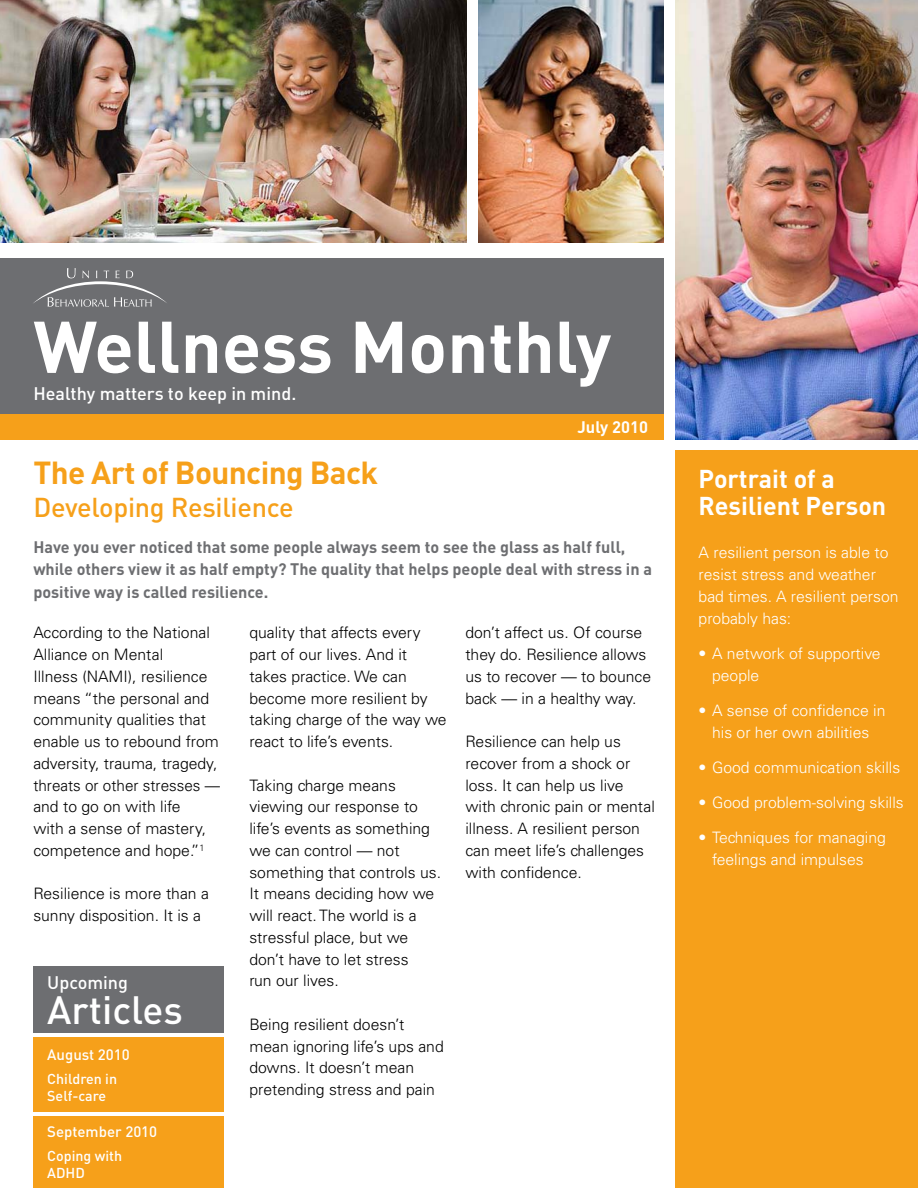
<style>
.page{position:relative;width:918px;height:1188px;background:#fff}
.page>*{position:absolute;margin:0;border:0;box-sizing:border-box;transform-origin:0 0}
.t1{font:700 72px "DIN";color:#fff}
.t2{font:500 39px "DIN";color:#fff}
.t3{font:700 31.5px "DIN";letter-spacing:-.02em;color:#f6a01a}
.t4{font:500 27px "DIN";letter-spacing:-.01em;color:#f6a01a}
.t5{font:700 25.5px/27px "DIN";color:#fff}
.t6{font:500 18px "DIN";color:#fff}
.t7{font:700 16.5px/22.5px "DIN";color:#6d6e71}
.t8{font:700 16.5px "DIN";color:#fff}
.t9{font:300 15.75px/21.8px "Univers";color:#000}
.t10{font:300 15.75px/21.8px "Univers";color:#fff}
.t11{font:500 15px "DIN";color:#fff}
.t12{font:500 14.25px/17.2px "DIN";color:#fff}
</style>
<div class="page">
<div style="left:0;top:258px;width:663px;height:182px;background:#6d6e71"></div>
<div style="left:0;top:415px;width:663px;height:25px;background:#f6a01a"></div>
<div style="left:675px;top:450px;width:243px;height:738px;background:#f6a01a"></div>
<img style="left:0;top:0;width:466px;height:243px">
<img style="left:675px;top:0;width:243px;height:439px">
<div style="left:33px;top:1116px;width:191px;height:72px;background:#f6a01a"></div>
<div style="left:34px;top:1037px;width:190px;height:74px;background:#f6a01a"></div>
<div style="left:34px;top:966px;width:190px;height:67px;background:#6d6e71"></div>
<img style="left:478px;top:0;width:186px;height:243px">
<svg style="left:33px;top:268px;width:134px;height:39px"></svg>
<h1 class="t1" style="left:33px;top:300px;width:580px">Wellness Monthly</h1>
<p class="t6" style="left:33px;top:382px;width:265px">Healthy matters to keep in mind.</p>
<h3 class="t3" style="left:33px;top:452px;width:346px">The Art of Bouncing Back</h3>
<h3 class="t4" style="left:33px;top:490px;width:262px">Developing Resilience</h3>
<p class="t8" style="left:577px;top:416px;width:72px">July 2010</p>
<p class="t7" style="left:33px;top:535px;width:620px">Have you ever noticed that some people always seem to see the glass as half full, while others view it as half empty? The quality that helps people deal with stress in a positive way is called resilience.</p>
<p class="t9" style="left:33px;top:622px;width:188px">According to the National<br>Alliance on Mental<br>Illness (NAMI), resilience means “the personal and community qualities that enable us to rebound from adversity, trauma, tragedy, threats or other stresses — and to go on with life<br>with a sense of mastery, competence and hope.”<sup>1</sup></p>
<p class="t9" style="left:33px;top:883px;width:177px">Resilience is more than a sunny disposition. It is a</p>
<p class="t6" style="left:47px;top:971px;width:82px">Upcoming</p>
<h2 class="t2" style="left:47px;top:985px;width:137px">Articles</h2>
<p class="t11" style="left:47px;top:1045px;width:84px">August 2010</p>
<p class="t12" style="left:47px;top:1069px;width:71px">Children in<br>Self-care</p>
<p class="t11" style="left:47px;top:1122px;width:112px">September 2010</p>
<p class="t12" style="left:47px;top:1147px;width:76px">Coping with<br>ADHD</p>
<p class="t9" style="left:249px;top:622px;width:199px">quality that affects every part of our lives. And it takes practice. We can become more resilient by taking charge of the way we react to life’s events.</p>
<p class="t9" style="left:249px;top:774px;width:193px">Taking charge means viewing our response to life’s events as something we can control — not something that controls us.<br>It means deciding how we will react. The world is a stressful place, but we don’t have to let stress<br>run our lives.</p>
<p class="t9" style="left:249px;top:1013px;width:196px">Being resilient doesn’t mean ignoring life’s ups and downs. It doesn’t mean pretending stress and pain</p>
<p class="t9" style="left:465px;top:622px;width:187px">don’t affect us. Of course they do. Resilience allows us to recover — to bounce back — in a healthy way.</p>
<p class="t9" style="left:465px;top:731px;width:191px">Resilience can help us recover from a shock or loss. It can help us live with chronic pain or mental illness. A resilient person can meet life’s challenges with confidence.</p>
<h3 class="t5" style="left:699px;top:464px;width:189px">Portrait of a<br>Resilient Person</h3>
<p class="t10" style="left:699px;top:542px;width:202px">A resilient person is able to resist stress and weather bad times. A resilient person probably has:</p>
<p class="t10" style="left:712px;top:642px;width:170px;text-indent:-13px">• A network of supportive people</p>
<p class="t10" style="left:699px;top:699px;width:188px;text-align:center">• A sense of confidence in his or her own abilities</p>
<p class="t10" style="left:699px;top:756px;width:203px">• Good communication skills</p>
<p class="t10" style="left:699px;top:792px;width:207px">• Good problem-solving skills</p>
<p class="t10" style="left:699px;top:827px;width:189px;text-align:center">• Techniques for managing feelings and impulses</p>
</div>
